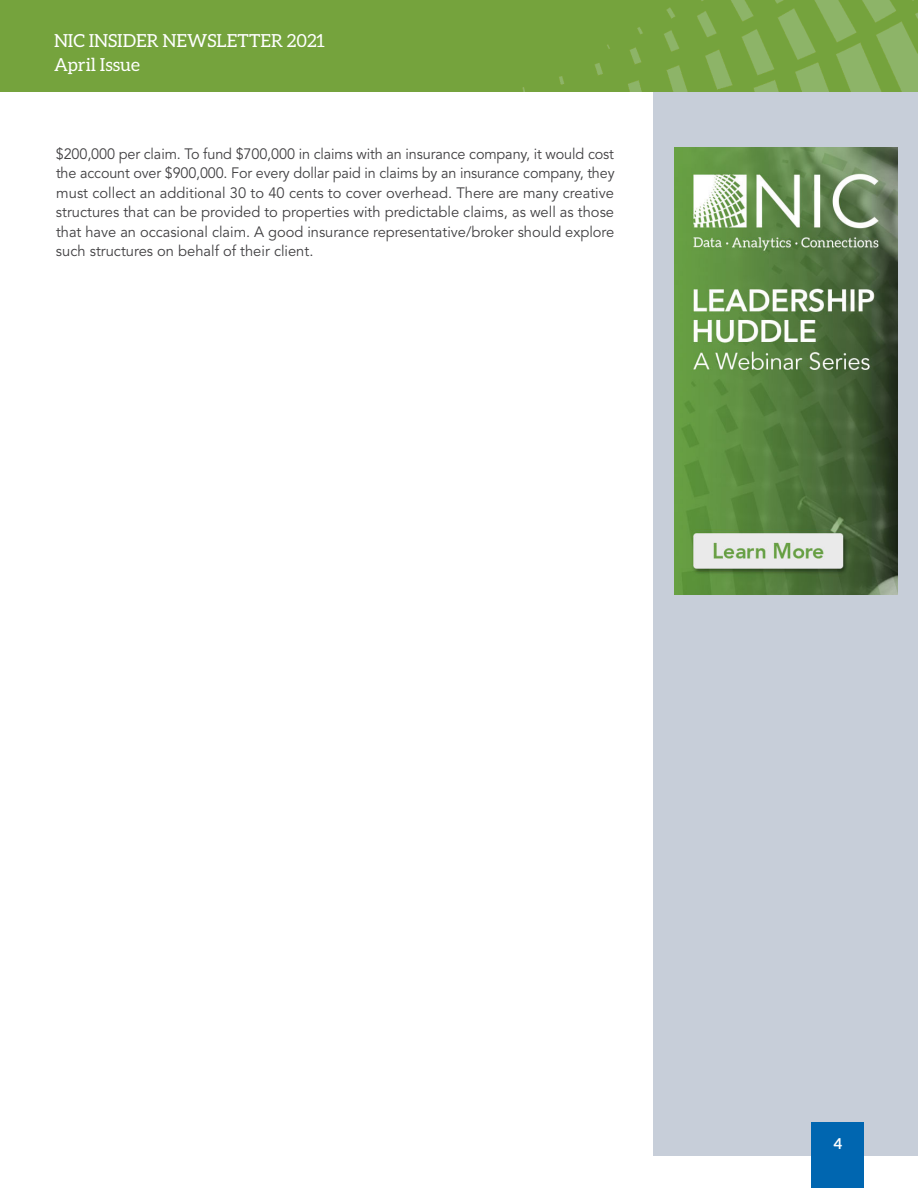
<style>
.page{position:relative;width:918px;height:1188px;background:#fff}
.page>*{position:absolute;margin:0;border:0;box-sizing:border-box;transform-origin:0 0}
.t1{font:18px/24px "Aleo";color:#fff}
.t2{font:15px/19.5px "Avenir LT Std";color:#414042;text-align:justify;scale:.96 1}
.t3{font:700 15px "Aleo";color:#fff}
</style>
<div class="page">
<div style="left:653px;top:92px;width:265px;height:1064px;background:#c7ced9"></div>
<div style="left:812px;top:1122px;width:52px;height:66px;background:#0066b0"></div>
<div style="left:0;top:0;width:918px;height:92px;background:#75a33d"></div>
<img style="left:522px;top:0;width:396px;height:92px">
<img style="left:674px;top:148px;width:223px;height:446px">
<p class="t1" style="left:54px;top:28px;width:273px">NIC INSIDER NEWSLETTER 2021<br>April Issue</p>
<p class="t2" style="left:56px;top:144px;width:584px">$200,000 per claim. To fund $700,000 in claims with an insurance company, it would cost the account over $900,000. For every dollar paid in claims by an insurance company, they must collect an additional 30 to 40 cents to cover overhead. There are many creative structures that can be provided to properties with predictable claims, as well as those that have an occasional claim. A good insurance representative/broker should explore such structures on behalf of their client.</p>
<p class="t3" style="left:834px;top:1135px;width:10px">4</p>
</div>
